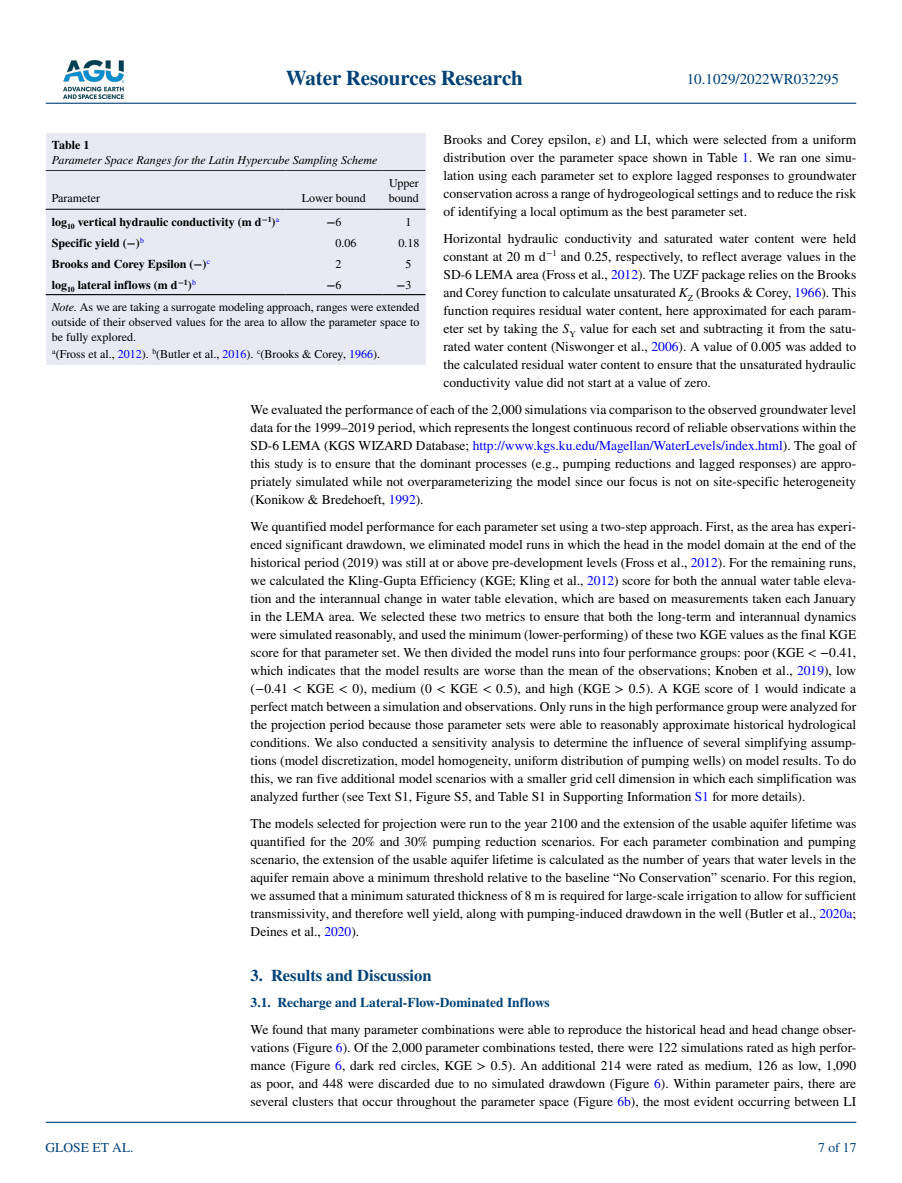
<style>
.page{position:relative;width:902px;height:1183px;background:#fff}
.page>*{position:absolute;margin:0;border:0;box-sizing:border-box;transform-origin:0 0}
.t1{font:700 21px "STIX";color:#004174}
.t2{font:700 16.5px "STIX";color:#004174}
.t3{font:15px "STIX";color:#004174}
.t4{font:13.5px/18px "STIX";color:#000;text-align:justify}
.t5{font:700 13.5px "STIX";color:#004174}
.t6{font:13.5px "STIX";color:#004174}
.t7{font:12px/15px "STIX";color:#000}
.t8{font:700 12px "STIX";color:#000}
.t9{font:italic 12px "STIX";color:#000}
.s1{color:#00f}
.s2{font-style:italic}
.s3{font-weight:400}
.s4{font-weight:700}
</style>
<div class="page">
<img style="left:63px;top:60px;width:60px;height:39px">
<hr style="left:46px;top:103px;width:810px;height:1px;background:#004174">
<hr style="left:46px;top:1121px;width:810px;height:1px;background:#004174">
<div style="left:46px;top:170px;width:379px;height:194px;background:#e7eaf2"></div>
<hr style="left:46px;top:170px;width:239px;height:1px;background:#000">
<hr style="left:46px;top:209px;width:239px;height:1px;background:#000">
<hr style="left:285px;top:170px;width:97px;height:1px;background:#000">
<hr style="left:285px;top:209px;width:97px;height:1px;background:#000">
<hr style="left:382px;top:170px;width:43px;height:1px;background:#000">
<hr style="left:382px;top:209px;width:43px;height:1px;background:#000">
<hr style="left:46px;top:294px;width:239px;height:1px;background:#000">
<hr style="left:285px;top:294px;width:97px;height:1px;background:#000">
<hr style="left:382px;top:294px;width:43px;height:1px;background:#000">
<div style="left:46px;top:134px;width:379px;height:36px;background:#e7eaf2"></div>
<h1 class="t1" style="left:285px;top:66px;width:239px">Water Resources Research</h1>
<p class="t3" style="left:686px;top:69px;width:154px">10.1029/2022WR032295</p>
<p class="t4" style="left:443px;top:131px;width:414px">Brooks and Corey epsilon, ε) and LI, which were selected from a uniform distribution over the parameter space shown in Table <span class="s1">1</span>. We ran one simu&shy;lation using each parameter set to explore lagged responses to groundwater conservation across a range of hydrogeological settings and to reduce the risk of identifying a local optimum as the best parameter set.</p>
<p class="t4" style="left:443px;top:230px;width:414px">Horizontal hydraulic conductivity and saturated water content were held constant at 20 m d<sup>−1</sup> and 0.25, respectively, to reflect average values in the SD-6 LEMA area (Fross et al., <span class="s1">2012</span>). The UZF package relies on the Brooks and Corey function to calculate unsaturated <span class="s2">K</span><sub>Z</sub> (Brooks &amp; Corey, <span class="s1">1966</span>). This function requires residual water content, here approximated for each param&shy;eter set by taking the <span class="s2">S</span><sub>Y</sub> value for each set and subtracting it from the satu&shy;rated water content (Niswonger et al., <span class="s1">2006</span>). A value of 0.005 was added to the calculated residual water content to ensure that the unsaturated hydraulic conductivity value did not start at a value of zero.</p>
<p class="t4" style="left:250px;top:401px;width:607px">We evaluated the performance of each of the 2,000 simulations via comparison to the observed groundwater level data for the 1999–2019 period, which represents the longest continuous record of reliable observations within the SD-6 LEMA (KGS WIZARD Database; <span class="s1">http://www.kgs.ku.edu/Magellan/WaterLevels/index.html</span>). The goal of this study is to ensure that the dominant processes (e.g., pumping reductions and lagged responses) are appro&shy;priately simulated while not overparameterizing the model since our focus is not on site-specific heterogeneity (Konikow &amp; Bredehoeft, <span class="s1">1992</span>).</p>
<p class="t4" style="left:250px;top:518px;width:607px">We quantified model performance for each parameter set using a two-step approach. First, as the area has experi&shy;enced significant drawdown, we eliminated model runs in which the head in the model domain at the end of the historical period (2019) was still at or above pre-development levels (Fross et al., <span class="s1">2012</span>). For the remaining runs, we calculated the Kling-Gupta Efficiency (KGE; Kling et al., <span class="s1">2012</span>) score for both the annual water table eleva&shy;tion and the interannual change in water table elevation, which are based on measurements taken each January in the LEMA area. We selected these two metrics to ensure that both the long-term and interannual dynamics were simulated reasonably, and used the minimum (lower-performing) of these two KGE values as the final KGE score for that parameter set. We then divided the model runs into four performance groups: poor (KGE &lt; −0.41, which indicates that the model results are worse than the mean of the observations; Knoben et al., <span class="s1">2019</span>), low (−0.41 &lt; KGE &lt; 0), medium (0 &lt; KGE &lt; 0.5), and high (KGE &gt; 0.5). A KGE score of 1 would indicate a perfect match between a simulation and observations. Only runs in the high performance group were analyzed for the projection period because those parameter sets were able to reasonably approximate historical hydrological conditions. We also conducted a sensitivity analysis to determine the influence of several simplifying assump&shy;tions (model discretization, model homogeneity, uniform distribution of pumping wells) on model results. To do this, we ran five additional model scenarios with a smaller grid cell dimension in which each simplification was analyzed further (see Text S1, Figure S5, and Table S1 in Supporting Information <span class="s1">S1</span> for more details).</p>
<p class="t4" style="left:250px;top:815px;width:607px">The models selected for projection were run to the year 2100 and the extension of the usable aquifer lifetime was quantified for the 20% and 30% pumping reduction scenarios. For each parameter combination and pumping scenario, the extension of the usable aquifer lifetime is calculated as the number of years that water levels in the aquifer remain above a minimum threshold relative to the baseline “No Conservation” scenario. For this region, we assumed that a minimum saturated thickness of 8 m is required for large-scale irrigation to allow for sufficient transmissivity, and therefore well yield, along with pumping-induced drawdown in the well (Butler et al., <span class="s1">2020a</span>; Deines et al., <span class="s1">2020</span>).</p>
<p class="t2" style="left:250px;top:965px;width:182px">3. Results and Discussion</p>
<p class="t5" style="left:250px;top:994px;width:301px">3.1. Recharge and Lateral-Flow-Dominated Inflows</p>
<p class="t4" style="left:250px;top:1021px;width:607px">We found that many parameter combinations were able to reproduce the historical head and head change obser&shy;vations (Figure <span class="s1">6</span>). Of the 2,000 parameter combinations tested, there were 122 simulations rated as high perfor&shy;mance (Figure <span class="s1">6</span>, dark red circles, KGE &gt; 0.5). An additional 214 were rated as medium, 126 as low, 1,090 as poor, and 448 were discarded due to no simulated drawdown (Figure <span class="s1">6</span>). Within parameter pairs, there are several clusters that occur throughout the parameter space (Figure <span class="s1">6b</span>), the most evident occurring between LI</p>
<p class="t8" style="left:52px;top:137px;width:39px">Table 1</p>
<p class="t9" style="left:52px;top:151px;width:327px">Parameter Space Ranges for the Latin Hypercube Sampling Scheme</p>
<p class="t7" style="left:389px;top:176px;width:31px">Upper bound</p>
<p class="t7" style="left:52px;top:191px;width:50px">Parameter</p>
<p class="t7" style="left:302px;top:191px;width:65px">Lower bound</p>
<p class="t8" style="left:52px;top:214px;width:229px">log<sub>10</sub> vertical hydraulic conductivity (m d<sup>−1</sup>)<sup>a</sup></p>
<p class="t8" style="left:326px;top:214px;width:16px">−<span class="s3">6</span></p>
<p class="t7" style="left:405px;top:215px;width:7px">1</p>
<p class="t8" style="left:52px;top:235px;width:94px">Specific yield (−)<sup>b</sup></p>
<p class="t7" style="left:335px;top:236px;width:22px">0.06</p>
<p class="t7" style="left:398px;top:236px;width:22px">0.18</p>
<p class="t8" style="left:52px;top:256px;width:160px">Brooks and Corey Epsilon (−)<sup>c</sup></p>
<p class="t7" style="left:335px;top:257px;width:7px">2</p>
<p class="t7" style="left:405px;top:257px;width:7px">5</p>
<p class="t8" style="left:52px;top:277px;width:146px">log<sub>10</sub> lateral inflows (m d<sup>−1</sup>)<sup>b</sup></p>
<p class="t8" style="left:326px;top:277px;width:16px">−<span class="s3">6</span></p>
<p class="t7" style="left:52px;top:274px;width:369px;line-height:22.5px;text-indent:344px"><span class="s4">−</span>3<br><span class="s2">Note.</span> As we are taking a surrogate modeling approach, ranges were extended</p>
<p class="t7" style="left:52px;top:315px;width:369px">outside of their observed values for the area to allow the parameter space to be fully explored.</p>
<p class="t7" style="left:52px;top:347px;width:329px"><sup>a</sup>(Fross et al., <span class="s1">2012</span>). <sup>b</sup>(Butler et al., <span class="s1">2016</span>). <sup>c</sup>(Brooks &amp; Corey, <span class="s1">1966</span>).</p>
<p class="t6" style="left:45px;top:1138px;width:90px">GLOSE ET AL.</p>
<p class="t6" style="left:818px;top:1138px;width:40px">7 of 17</p>
</div>
